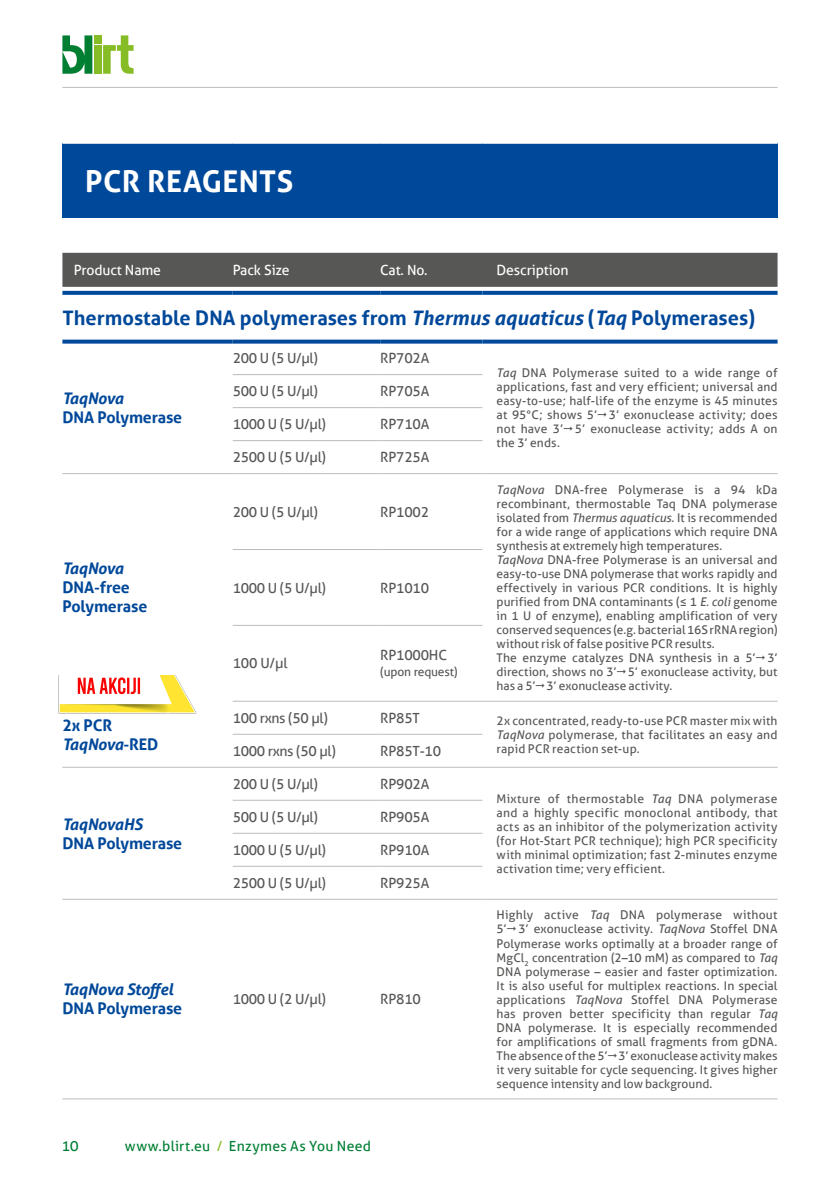
<style>
.page{position:relative;width:840px;height:1191px;background:#fff}
.page>*{position:absolute;margin:0;border:0;box-sizing:border-box;transform-origin:0 0}
.h0{font:700 30px "Aller";letter-spacing:.015em;color:#fff}
.t1{font:700 20px "Aller";color:#00489a}
.body_nazwy{font:700 16px/19px "Aller";letter-spacing:-.01em;color:#00489a}
.body_nazwy-2{font:italic 700 16px/19px "Aller";letter-spacing:-.01em;color:#00489a}
.body{font:14px "Aller";letter-spacing:-.015em;color:#575756}
.naglowek{font:14px "Aller";letter-spacing:-.01em;color:#fff}
.t2{font:14px "Aller";letter-spacing:.025em;color:#007f33}
.description{font:12px/14px "Aller";letter-spacing:.01em;color:#575756;text-align:justify}
.body-2{font:12px "Aller";letter-spacing:-.015em;color:#575756}
.s1{font-style:italic}
.s2{font-style:normal}
.s3{color:#86bc25}
</style>
<div class="page">
<hr style="left:62px;top:87px;width:715px;height:1px;background:#bcbcbc">
<svg style="left:62px;top:35px;width:30px;height:39px"></svg>
<div style="left:94px;top:35px;width:8px;height:9px;background:#86bc25"></div>
<div style="left:94px;top:45px;width:8px;height:29px;background:#86bc25"></div>
<svg style="left:103px;top:35px;width:30px;height:39px"></svg>
<div style="left:62px;top:143px;width:715px;height:76px;background:#00489a"></div>
<div style="left:62px;top:253px;width:715px;height:34px;background:#575756"></div>
<hr style="left:62px;top:142px;width:170px;height:2px;background:#fff">
<hr style="left:232px;top:142px;width:148px;height:2px;background:#fff">
<hr style="left:380px;top:142px;width:102px;height:2px;background:#fff">
<hr style="left:482px;top:142px;width:295px;height:2px;background:#fff">
<hr style="left:232px;top:374px;width:148px;height:1px;background:#bcbcbc">
<hr style="left:232px;top:407px;width:148px;height:1px;background:#bcbcbc">
<hr style="left:380px;top:407px;width:102px;height:1px;background:#bcbcbc">
<hr style="left:232px;top:440px;width:148px;height:1px;background:#bcbcbc">
<hr style="left:380px;top:440px;width:102px;height:1px;background:#bcbcbc">
<hr style="left:232px;top:734px;width:148px;height:1px;background:#bcbcbc">
<hr style="left:380px;top:734px;width:102px;height:1px;background:#bcbcbc">
<hr style="left:232px;top:800px;width:148px;height:1px;background:#bcbcbc">
<hr style="left:380px;top:800px;width:102px;height:1px;background:#bcbcbc">
<hr style="left:232px;top:833px;width:148px;height:1px;background:#bcbcbc">
<hr style="left:380px;top:833px;width:102px;height:1px;background:#bcbcbc">
<hr style="left:232px;top:866px;width:148px;height:1px;background:#bcbcbc">
<hr style="left:380px;top:866px;width:102px;height:1px;background:#bcbcbc">
<hr style="left:380px;top:374px;width:102px;height:1px;background:#bcbcbc">
<hr style="left:232px;top:899px;width:148px;height:1px;background:#bcbcbc">
<hr style="left:380px;top:899px;width:102px;height:1px;background:#bcbcbc">
<hr style="left:232px;top:1098px;width:148px;height:1px;background:#bcbcbc">
<hr style="left:380px;top:1098px;width:102px;height:1px;background:#bcbcbc">
<hr style="left:232px;top:625px;width:148px;height:1px;background:#bcbcbc">
<hr style="left:380px;top:625px;width:102px;height:1px;background:#bcbcbc">
<hr style="left:232px;top:701px;width:148px;height:1px;background:#bcbcbc">
<hr style="left:380px;top:701px;width:102px;height:1px;background:#bcbcbc">
<hr style="left:62px;top:767px;width:170px;height:1px;background:#bcbcbc">
<hr style="left:232px;top:767px;width:148px;height:1px;background:#bcbcbc">
<hr style="left:380px;top:767px;width:102px;height:1px;background:#bcbcbc">
<hr style="left:62px;top:473px;width:170px;height:1px;background:#bcbcbc">
<hr style="left:232px;top:473px;width:148px;height:1px;background:#bcbcbc">
<hr style="left:380px;top:473px;width:102px;height:1px;background:#bcbcbc">
<hr style="left:232px;top:549px;width:148px;height:1px;background:#bcbcbc">
<hr style="left:380px;top:549px;width:102px;height:1px;background:#bcbcbc">
<hr style="left:482px;top:473px;width:295px;height:1px;background:#bcbcbc">
<hr style="left:482px;top:767px;width:295px;height:1px;background:#bcbcbc">
<hr style="left:482px;top:701px;width:295px;height:1px;background:#bcbcbc">
<svg style="left:62px;top:339px;width:170px;height:4px"></svg>
<svg style="left:232px;top:339px;width:148px;height:4px"></svg>
<svg style="left:380px;top:339px;width:102px;height:4px"></svg>
<svg style="left:482px;top:339px;width:295px;height:4px"></svg>
<svg style="left:62px;top:291px;width:170px;height:4px"></svg>
<svg style="left:232px;top:291px;width:148px;height:4px"></svg>
<svg style="left:380px;top:291px;width:102px;height:4px"></svg>
<svg style="left:482px;top:291px;width:295px;height:4px"></svg>
<hr style="left:62px;top:899px;width:170px;height:1px;background:#bcbcbc">
<hr style="left:62px;top:1098px;width:170px;height:1px;background:#bcbcbc">
<hr style="left:482px;top:899px;width:295px;height:1px;background:#bcbcbc">
<hr style="left:482px;top:1098px;width:295px;height:1px;background:#bcbcbc">
<img style="left:58px;top:676px;width:139px;height:37px">
<p class="h0" style="left:85px;top:163px;width:209px">PCR REAGENTS</p>
<p class="naglowek" style="left:74px;top:261px;width:89px">Product Name</p>
<p class="naglowek" style="left:232px;top:261px;width:58px">Pack Size</p>
<p class="naglowek" style="left:380px;top:261px;width:49px">Cat. No.</p>
<p class="naglowek" style="left:496px;top:261px;width:73px">Description</p>
<p class="t1" style="left:62px;top:305px;width:694px">Thermostable DNA polymerases from <span class="s1">Thermus aquaticus</span> (<span class="s1">Taq</span> Polymerases)</p>
<p class="body_nazwy" style="left:62px;top:389px;width:121px"><span class="s1">TaqNova<br></span>DNA Polymerase</p>
<p class="body_nazwy" style="left:62px;top:559px;width:86px"><span class="s1">TaqNova<br></span>DNA-free<br>Polymerase</p>
<p class="body" style="left:232px;top:350px;width:87px">200 U (5 U/μl)</p>
<p class="body" style="left:380px;top:350px;width:51px">RP702A</p>
<p class="body" style="left:232px;top:383px;width:87px">500 U (5 U/μl)</p>
<p class="body" style="left:380px;top:383px;width:51px">RP705A</p>
<p class="body" style="left:232px;top:416px;width:95px">1000 U (5 U/μl)</p>
<p class="body" style="left:380px;top:416px;width:51px">RP710A</p>
<p class="body" style="left:232px;top:449px;width:95px">2500 U (5 U/μl)</p>
<p class="body" style="left:380px;top:449px;width:51px">RP725A</p>
<p class="body" style="left:232px;top:503px;width:87px">200 U (5 U/µ l)</p>
<p class="body" style="left:380px;top:503px;width:50px">RP1002</p>
<p class="body" style="left:232px;top:579px;width:95px">1000 U (5 U/µ l)</p>
<p class="body" style="left:380px;top:579px;width:50px">RP1010</p>
<p class="body" style="left:232px;top:655px;width:56px">100 U/μl</p>
<p class="body" style="left:380px;top:647px;width:68px">RP1000HC</p>
<p class="body-2" style="left:380px;top:665px;width:79px">(upon request)</p>
<p class="description" style="left:496px;top:366px;width:282px"><span class="s1">Taq</span> DNA Polymerase suited to a wide range of applications, fast and very efficient; universal and easy-to-use; half-life of the enzyme is 45 minutes at 95°C; shows 5’ 3’ exonuclease activity; does not have 3’ 5’ exonuclease activity; adds A on the 3’ ends.</p>
<p class="description" style="left:496px;top:482px;width:282px"><span class="s1">TaqNova</span> DNA-free Polymerase is a 94 kDa recombinant, thermostable Taq DNA polymerase isolated from <span class="s1">Thermus aquaticus</span>. It is recommended for a wide range of applications which require DNA synthesis at extremely high temperatures.</p>
<p class="description" style="left:496px;top:552px;width:282px"><span class="s1">TaqNova</span> DNA-free Polymerase is an universal and easy-to-use DNA polymerase that works rapidly and effectively in various PCR conditions. It is highly purified from DNA contaminants (≤ 1 <span class="s1">E. coli</span> genome in 1 U of enzyme), enabling amplification of very conserved sequences (e.g. bacterial 16S rRNA region) without risk of false positive PCR results.</p>
<p class="description" style="left:496px;top:650px;width:282px">The enzyme catalyzes DNA synthesis in a 5’ 3’ direction, shows no 3’ 5’ exonuclease activity, but has a 5’ 3’ exonuclease activity.</p>
<p class="body_nazwy" style="left:62px;top:715px;width:97px">2x PCR<br><span class="s1">TaqNova</span>-RED</p>
<p class="body" style="left:232px;top:709px;width:97px">100 rxns (50 μl)</p>
<p class="body" style="left:380px;top:709px;width:41px">RP85T</p>
<p class="description" style="left:496px;top:713px;width:282px">2x concentrated, ready-to-use PCR master mix with<br><span class="s1">TaqNova</span> polymerase, that facilitates an easy and</p>
<p class="body" style="left:232px;top:742px;width:105px">1000 rxns (50 μl)</p>
<p class="body" style="left:380px;top:742px;width:62px">RP85T-10</p>
<p class="description" style="left:496px;top:741px;width:145px">rapid PCR reaction set-up.</p>
<p class="body_nazwy" style="left:62px;top:814px;width:121px"><span class="s1">TaqNovaHS<br></span>DNA Polymerase</p>
<p class="body" style="left:232px;top:775px;width:87px">200 U (5 U/μl)</p>
<p class="body" style="left:380px;top:775px;width:51px">RP902A</p>
<p class="body" style="left:232px;top:808px;width:87px">500 U (5 U/μl)</p>
<p class="body" style="left:380px;top:808px;width:51px">RP905A</p>
<p class="body" style="left:232px;top:841px;width:95px">1000 U (5 U/μl)</p>
<p class="body" style="left:380px;top:841px;width:51px">RP910A</p>
<p class="body" style="left:232px;top:874px;width:95px">2500 U (5 U/μl)</p>
<p class="body" style="left:380px;top:874px;width:51px">RP925A</p>
<p class="body_nazwy-2" style="left:62px;top:980px;width:121px">TaqNova Stoffel<br><span class="s2">DNA Polymerase</span></p>
<p class="body" style="left:232px;top:990px;width:95px">1000 U (2 U/μl)</p>
<p class="body" style="left:380px;top:990px;width:42px">RP810</p>
<p class="t2" style="left:62px;top:1137px;width:18px">10</p>
<p class="t2" style="left:125px;top:1137px;width:247px">www.blirt.eu <span class="s3">/</span> Enzymes As You Need</p>
<p class="description" style="left:496px;top:791px;width:282px">Mixture of thermostable <span class="s1">Taq</span> DNA polymerase and a highly specific monoclonal antibody, that acts as an inhibitor of the polymerization activity (for Hot-Start PCR technique); high PCR specificity with minimal optimization; fast 2-minutes enzyme activation time; very efficient.</p>
<p class="description" style="left:496px;top:908px;width:282px">Highly active <span class="s1">Taq</span> DNA polymerase without 5’ 3’ exonuclease activity. <span class="s1">TaqNova</span> Stoffel DNA Polymerase works optimally at a broader range of MgCl<sub>2</sub> concentration (2–10 mM) as compared to <span class="s1">Taq </span>DNA polymerase – easier and faster optimization.<br>It is also useful for multiplex reactions. In special applications <span class="s1">TaqNova</span> Stoffel DNA Polymerase has proven better specificity than regular <span class="s1">Taq </span>DNA polymerase. It is especially recommended for amplifications of small fragments from gDNA.<br>The absence of the 5’ 3’ exonuclease activity makes it very suitable for cycle sequencing. It gives higher sequence intensity and low background.</p>
</div>
